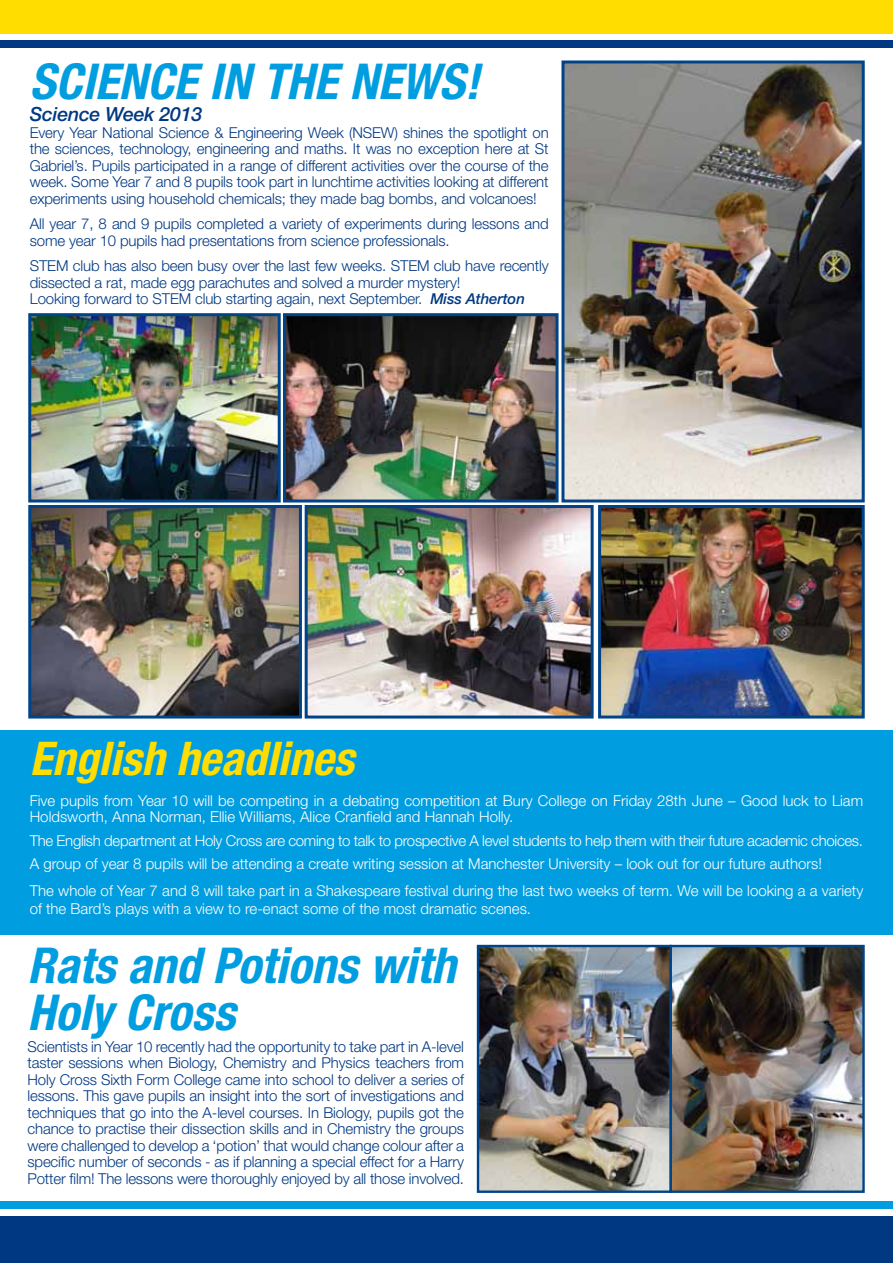
<style>
.page{position:relative;width:893px;height:1263px;background:#fff}
.page>*{position:absolute;margin:0;border:0;box-sizing:border-box;transform-origin:0 0}
.t1{font:italic 700 condensed 49.5px/46.5px "Helvetica Neue LT";color:#009ee0}
.t2{font:italic 700 condensed 46.5px "Helvetica Neue LT";color:#fd0}
.t3{font:italic 500 19.5px "Helvetica Neue LT";letter-spacing:-.01em;color:#003882}
.t4{font:300 15px/16.5px "Helvetica Neue LT";letter-spacing:-.01em;color:#003882;text-align:justify}
.t5{font:300 15px/16.5px "Helvetica Neue LT";color:#fff}
.t6{font:300 15px/22.5px "Helvetica Neue LT";letter-spacing:-.02em;color:#fff}
.s1{font-weight:500;font-style:italic}
</style>
<div class="page">
<div style="left:0;top:0;width:893px;height:34px;background:#fd0"></div>
<div style="left:0;top:40px;width:893px;height:8px;background:#003882"></div>
<div style="left:0;top:1217px;width:893px;height:46px;background:#003882"></div>
<div style="left:0;top:1202px;width:893px;height:7px;background:#009ee0"></div>
<div style="left:0;top:730px;width:893px;height:204px;background:#009ee0"></div>
<img style="left:480px;top:948px;width:382px;height:242px">
<div style="left:477px;top:945px;width:195px;height:248px;border:2px solid #004487"></div>
<div style="left:670px;top:945px;width:195px;height:248px;border:2px solid #004487"></div>
<img style="left:32px;top:317px;width:245px;height:181px">
<div style="left:28px;top:313px;width:253px;height:189px;border:3px solid #004487"></div>
<img style="left:287px;top:317px;width:268px;height:181px">
<div style="left:283px;top:313px;width:276px;height:189px;border:3px solid #004487"></div>
<img style="left:32px;top:509px;width:266px;height:205px">
<div style="left:28px;top:505px;width:274px;height:213px;border:3px solid #004487"></div>
<img style="left:602px;top:509px;width:259px;height:205px">
<div style="left:598px;top:505px;width:267px;height:213px;border:3px solid #004487"></div>
<img style="left:565px;top:64px;width:296px;height:434px">
<div style="left:561px;top:60px;width:304px;height:442px;border:3px solid #004487"></div>
<img style="left:309px;top:509px;width:281px;height:205px">
<div style="left:305px;top:505px;width:289px;height:213px;border:3px solid #004487"></div>
<h1 class="t1" style="left:30px;top:58px;width:451px">SCIENCE IN THE NEWS!</h1>
<h3 class="t3" style="left:30px;top:103px;width:174px">Science Week 2013</h3>
<p class="t4" style="left:30px;top:124px;width:520px">Every Year National Science &amp; Engineering Week (NSEW) shines the spotlight on the sciences, technology, engineering and maths. It was no exception here at St Gabriel’s. Pupils participated in a range of different activities over the course of the week. Some Year 7 and 8 pupils took part in lunchtime activities looking at different experiments using household chemicals; they made bag bombs, and volcanoes!</p>
<p class="t4" style="left:30px;top:215px;width:520px">All year 7, 8 and 9 pupils completed a variety of experiments during lessons and some year 10 pupils had presentations from science professionals.</p>
<p class="t4" style="left:30px;top:257px;width:520px;text-align:left">STEM club has also been busy over the last few weeks. STEM club have recently dissected a rat, made egg parachutes and solved a murder mystery!<br>Looking forward to STEM club starting again, next September. <span class="s1">Miss Atherton</span></p>
<h2 class="t2" style="left:30px;top:730px;width:326px">English headlines</h2>
<p class="t5" style="left:30px;top:792px;width:835px">Five pupils from Year 10 will be competing in a debating competition at Bury College on Friday 28th June – Good luck to Liam<br>Holdsworth, Anna Norman, Ellie Williams, Alice Cranfield and Hannah Holly.</p>
<p class="t6" style="left:30px;top:829px;width:835px">The English department at Holy Cross are coming to talk to prospective A level students to help them with their future academic choices.<br>A group of year 8 pupils will be attending a create writing session at Manchester University – look out for our future authors!</p>
<p class="t5" style="left:30px;top:881px;width:835px;line-height:18px">The whole of Year 7 and 8 will take part in a Shakespeare festival during the last two weeks of term. We will be looking a a variety of the Bard’s plays with a view to re-enact some of the most dramatic scenes.</p>
<h1 class="t1" style="left:27px;top:942px;width:430px">Rats and Potions with<br>Holy Cross</h1>
<p class="t4" style="left:27px;top:1038px;width:438px">Scientists in Year 10 recently had the opportunity to take part in A-level taster sessions when Biology, Chemistry and Physics teachers from Holy Cross Sixth Form College came into school to deliver a series of lessons. This gave pupils an insight into the sort of investigations and techniques that go into the A-level courses. In Biology, pupils got the chance to practise their dissection skills and in Chemistry the groups were challenged to develop a ‘potion’ that would change colour after a specific number of seconds - as if planning a special effect for a Harry Potter film! The lessons were thoroughly enjoyed by all those involved.</p>
</div>
